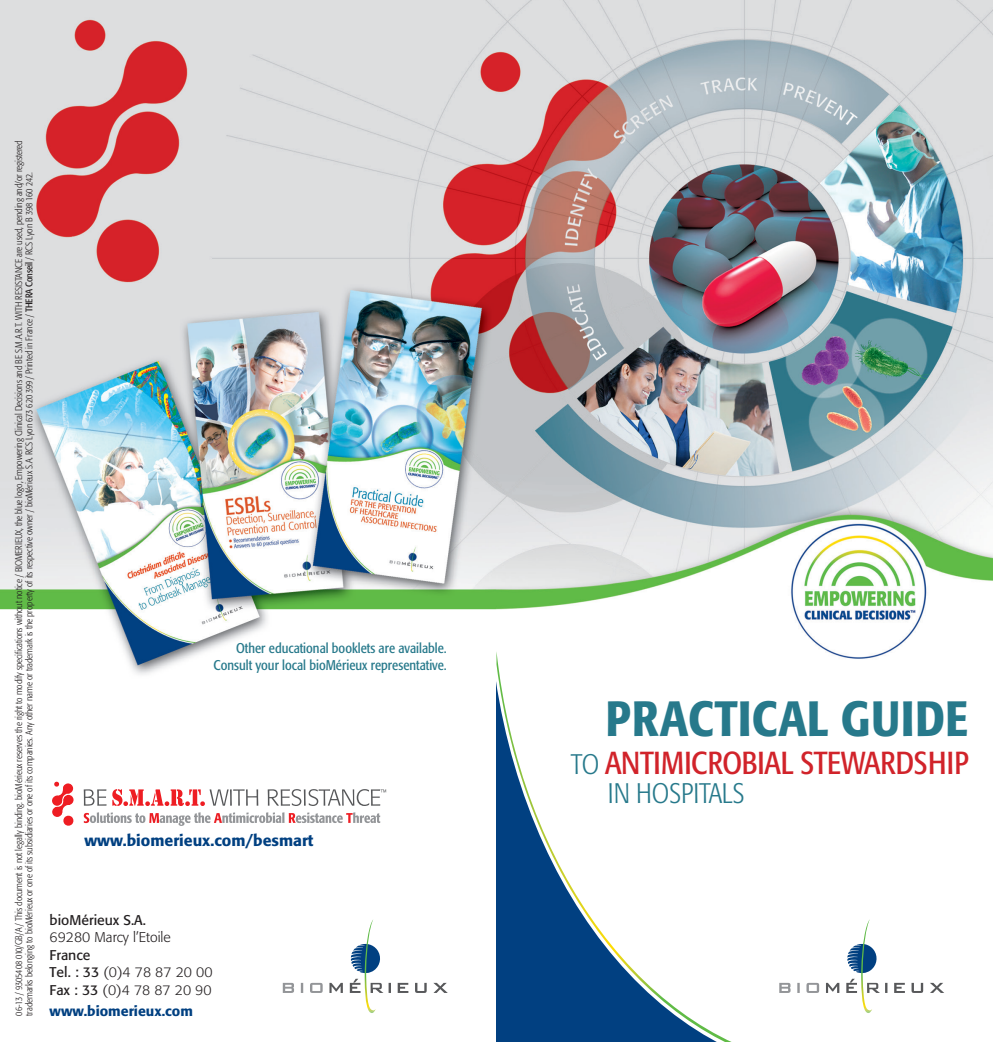
<style>
.page{position:relative;width:993px;height:1042px;background:#fff}
.page>*{position:absolute;margin:0;border:0;box-sizing:border-box;transform-origin:0 0}
.t1{font:500 condensed 49px "Formata";letter-spacing:.02em;color:#27798b}
.t2{font:condensed 31.5px "Formata";letter-spacing:-.01em;color:#d1232a}
.t3{font:300 condensed 28px "Formata";letter-spacing:-.005em;color:#27798b}
.t4{font:500 15.75px "Formata";color:#014081}
.t5{font:condensed 14px/16.8px "Formata";color:#27798b;text-align:right}
.t6{font:300 14px/17.5px "Formata";color:#231f20}
.t7{font:500 14px "Formata";color:#014081}
.t8{font:14px "Formata";color:#231f20}
.t9{font:300 condensed 9.62px/10.5px "Formata";letter-spacing:-.01em;color:#231f20}
.s1{font-weight:400}
.s2{font-weight:300;font-size:28px;color:#27798b}
</style>
<div class="page">
<img style="left:0;top:0;width:992px;height:1010px">
<svg style="left:496px;top:586px;width:309px;height:65px"></svg>
<svg style="left:496px;top:651px;width:309px;height:391px"></svg>
<img style="left:860px;top:919px;width:12px;height:94px">
<svg style="left:779px;top:983px;width:11px;height:10px"></svg>
<svg style="left:797px;top:983px;width:2px;height:10px"></svg>
<svg style="left:806px;top:983px;width:12px;height:10px"></svg>
<svg style="left:825px;top:983px;width:14px;height:10px"></svg>
<svg style="left:846px;top:942px;width:41px;height:51px"></svg>
<svg style="left:893px;top:983px;width:11px;height:10px"></svg>
<svg style="left:911px;top:983px;width:11px;height:10px"></svg>
<svg style="left:929px;top:983px;width:14px;height:10px"></svg>
<img style="left:364px;top:919px;width:11px;height:94px">
<svg style="left:283px;top:983px;width:11px;height:10px"></svg>
<svg style="left:301px;top:983px;width:2px;height:10px"></svg>
<svg style="left:310px;top:983px;width:12px;height:10px"></svg>
<svg style="left:329px;top:983px;width:14px;height:10px"></svg>
<svg style="left:350px;top:942px;width:41px;height:51px"></svg>
<svg style="left:397px;top:983px;width:11px;height:10px"></svg>
<svg style="left:415px;top:983px;width:11px;height:10px"></svg>
<svg style="left:433px;top:983px;width:14px;height:10px"></svg>
<svg style="left:84px;top:812px;width:296px;height:14px"></svg>
<svg style="left:84px;top:789px;width:22px;height:17px"></svg>
<div style="left:52px;top:795px;width:10px;height:11px;background:#ee1d23;border-radius:50%"></div>
<svg style="left:52px;top:807px;width:10px;height:10px"></svg>
<svg style="left:54px;top:782px;width:20px;height:44px"></svg>
<svg style="left:112px;top:789px;width:146px;height:17px"></svg>
<svg style="left:267px;top:789px;width:119px;height:17px"></svg>
<p class="t9" style="left:14px;top:1015px;width:877px;rotate:-90deg">06-13 / 9305408 010/GB/A / This document is not legally binding. bioMérieux reserves the right to modify specifications without notice / BIOMERIEUX, the blue logo, Empowering Clinical Decisions and be S.M.A.R.T. with resistance are used, pending and/or registered trademarks belonging to bioMérieux or one of its subsidiaries or one of its companies. Any other name or trademark is the property of its respective owner / bioMérieux S.A. RCS Lyon 673 620 399 / Printed in France / <span class="s1">THERA Conseil</span> / RCS Lyon B 398 160 242.</p>
<h3 class="t5" style="left:213px;top:640px;width:235px">Other educational booklets are available.<br>Consult your local bioMérieux representative.</h3>
<h3 class="t4" style="left:84px;top:830px;width:230px">www.biomerieux.com/besmart</h3>
<h3 class="t8" style="left:50px;top:911px;width:98px">bioMérieux S.A.</h3>
<h3 class="t6" style="left:50px;top:928px;width:123px">69280 Marcy l’Etoile</h3>
<h3 class="t6" style="left:50px;top:946px;width:164px"><span class="s1">France<br>Tel. : 33</span> (0)4 78 87 20 00<br><span class="s1">Fax : 33</span> (0)4 78 87 20 90</h3>
<h3 class="t7" style="left:50px;top:1002px;width:145px">www.biomerieux.com</h3>
<h1 class="t1" style="left:605px;top:689px;width:363px">PRACTICAL GUIDE</h1>
<h2 class="t2" style="left:570px;top:744px;width:399px"><span class="s2">TO</span> ANTIMICROBIAL STEWARDSHIP</h2>
<h3 class="t3" style="left:607px;top:777px;width:138px">IN HOSPITALS</h3>
</div>
